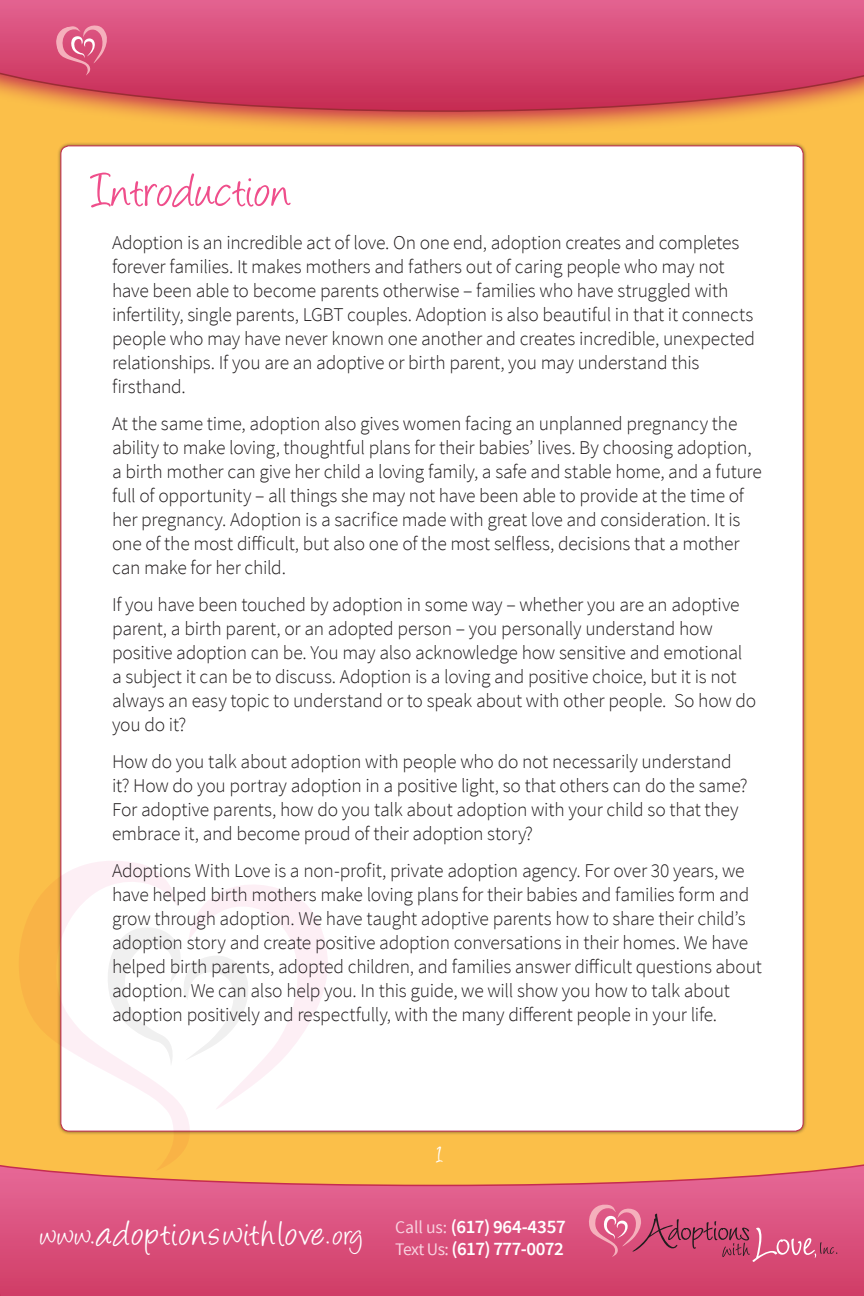
<style>
.page{position:relative;width:864px;height:1296px;background:#fff}
.page>*{position:absolute;margin:0;border:0;box-sizing:border-box;transform-origin:0 0}
.t1{font:54px "Angelina";letter-spacing:.005em;color:#ef4e8b}
.t2{font:40.2px "Angelina";letter-spacing:.035em;color:#fff}
.t3{font:27px "Angelina";color:#fff}
.t4{font:300 19.5px/24px "Source Sans Pro";letter-spacing:-.015em;color:#231f20}
.t5{font:600 19.05px "Source Sans Pro";letter-spacing:-.03em;color:#fff}
.s1{font-size:33.9px}
.s2{font-weight:400;font-size:17.7px;color:#f8d2e0}
</style>
<div class="page">
<div style="left:0;top:60px;width:864px;height:1141px;background:#fbbf49"></div>
<div style="left:61px;top:146px;width:742px;height:985px;background:#fff;border-radius:8px"></div>
<svg style="left:116px;top:112px;width:646px;height:18px"></svg>
<svg style="left:0;top:0;width:864px;height:112px;background:#d64e6f"></svg>
<svg style="left:0;top:1164px;width:864px;height:132px;background:#dd5c75"></svg>
<svg style="left:589px;top:1205px;width:248px;height:57px;background:#d45880"></svg>
<svg style="left:55px;top:25px;width:59px;height:51px;background:#dc6185"></svg>
<svg style="left:191px;top:885px;width:170px;height:249px"></svg>
<svg style="left:11px;top:857px;width:180px;height:314px"></svg>
<h1 class="t1" style="left:92px;top:168px;width:201px">Introduction</h1>
<p class="t4" style="left:112px;top:231px;width:645px">Adoption is an incredible act of love. On one end, adoption creates and completes forever families. It makes mothers and fathers out of caring people who may not have been able to become parents otherwise – families who have struggled with infertility, single parents, LGBT couples. Adoption is also beautiful in that it connects people who may have never known one another and creates incredible, unexpected relationships. If you are an adoptive or birth parent, you may understand this firsthand.</p>
<p class="t4" style="left:112px;top:412px;width:651px">At the same time, adoption also gives women facing an unplanned pregnancy the ability to make loving, thoughtful plans for their babies’ lives. By choosing adoption, a birth mother can give her child a loving family, a safe and stable home, and a future full of opportunity – all things she may not have been able to provide at the time of her pregnancy. Adoption is a sacrifice made with great love and consideration. It is one of the most difficult, but also one of the most selfless, decisions that a mother can make for her child.</p>
<p class="t4" style="left:112px;top:593px;width:646px">If you have been touched by adoption in some way – whether you are an adoptive parent, a birth parent, or an adopted person – you personally understand how positive adoption can be. You may also acknowledge how sensitive and emotional a subject it can be to discuss. Adoption is a loving and positive choice, but it is not always an easy topic to understand or to speak about with other people. So how do you do it?</p>
<p class="t4" style="left:112px;top:750px;width:637px">How do you talk about adoption with people who do not necessarily understand it? How do you portray adoption in a positive light, so that others can do the same?<br>For adoptive parents, how do you talk about adoption with your child so that they embrace it, and become proud of their adoption story?</p>
<p class="t4" style="left:112px;top:859px;width:651px">Adoptions With Love is a non-profit, private adoption agency. For over 30 years, we have helped birth mothers make loving plans for their babies and families form and grow through adoption. We have taught adoptive parents how to share their child’s adoption story and create positive adoption conversations in their homes. We have helped birth parents, adopted children, and families answer difficult questions about adoption. We can also help you. In this guide, we will show you how to talk about adoption positively and respectfully, with the many different people in your life.</p>
<h3 class="t3" style="left:437px;top:1142px;width:8px">1</h3>
<h2 class="t2" style="left:41px;top:1217px;width:527px"><span class="s1">www.</span>adoptionswithlove<span class="s1">.org</span> <sup>Call</sup> <sup>us:</sup> <sup>(617)</sup> <sup>964-4357</sup></h2>
<p class="t5" style="left:395px;top:1237px;width:170px"><span class="s2">Text Us:</span> (617) 777-0072</p>
</div>
